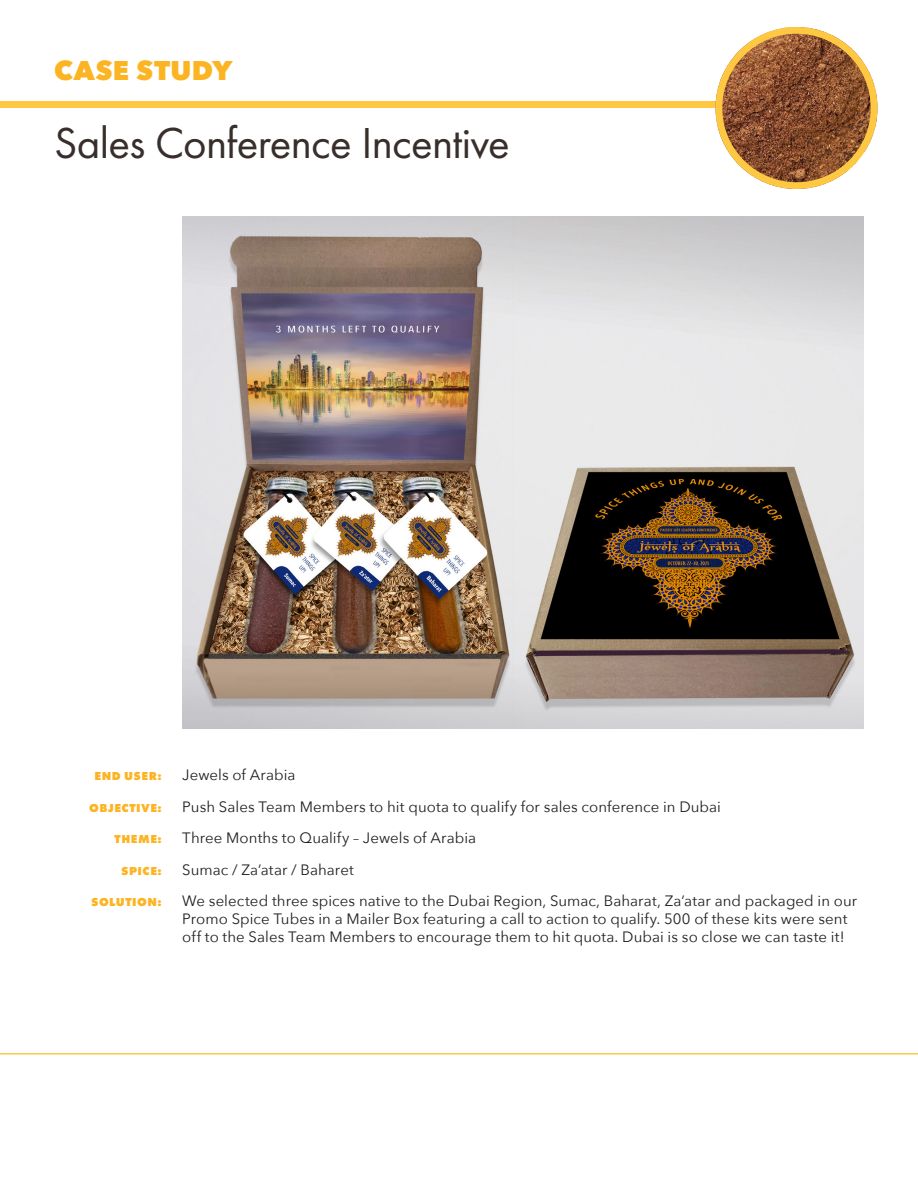
<style>
.page{position:relative;width:918px;height:1188px;background:#fff}
.page>*{position:absolute;margin:0;border:0;box-sizing:border-box;transform-origin:0 0}
.Title_1{font:45px "Futura PT";letter-spacing:-.015em;color:#382e2b}
.t1{font:800 27px "Avenir Next";letter-spacing:.02em;color:#fcb423}
.Text{font:15px/18px "Avenir Next";letter-spacing:.005em;color:#231f20}
.Text-2{font:800 12px "Futura PT";letter-spacing:.04em;color:#fcb423}
</style>
<div class="page">
<hr style="left:0;top:1053px;width:918px;height:1px;background:#fec843">
<div style="left:0;top:101px;width:850px;height:7px;background:#fec843"></div>
<img style="left:716px;top:27px;width:162px;height:162px;border-radius:81px">
<div style="left:716px;top:27px;width:162px;height:162px;border:7px solid #fec843;border-radius:50%"></div>
<img style="left:182px;top:216px;width:682px;height:513px">
<h2 class="t1" style="left:54px;top:54px;width:180px">CASE STUDY</h2>
<p class="Title_1" style="left:54px;top:117px;width:457px">Sales Conference Incentive</p>
<p class="Text-2" style="left:94px;top:768px;width:69px">END USER:</p>
<p class="Text" style="left:182px;top:765px;width:115px">Jewels of Arabia</p>
<p class="Text-2" style="left:89px;top:800px;width:74px">OBJECTIVE:</p>
<p class="Text" style="left:182px;top:797px;width:540px">Push Sales Team Members to hit quota to qualify for sales conference in Dubai</p>
<p class="Text-2" style="left:115px;top:831px;width:49px">THEME:</p>
<p class="Text" style="left:182px;top:828px;width:295px">Three Months to Qualify – Jewels of Arabia</p>
<p class="Text-2" style="left:121px;top:863px;width:42px">SPICE:</p>
<p class="Text" style="left:182px;top:860px;width:173px">Sumac / Za’atar / Baharet</p>
<p class="Text-2" style="left:91px;top:894px;width:72px">SOLUTION:</p>
<p class="Text" style="left:182px;top:891px;width:676px">We selected three spices native to the Dubai Region, Sumac, Baharat, Za’atar and packaged in our<br>Promo Spice Tubes in a Mailer Box featuring a call to action to qualify. 500 of these kits were sent off to the Sales Team Members to encourage them to hit quota. Dubai is so close we can taste it!</p>
</div>
